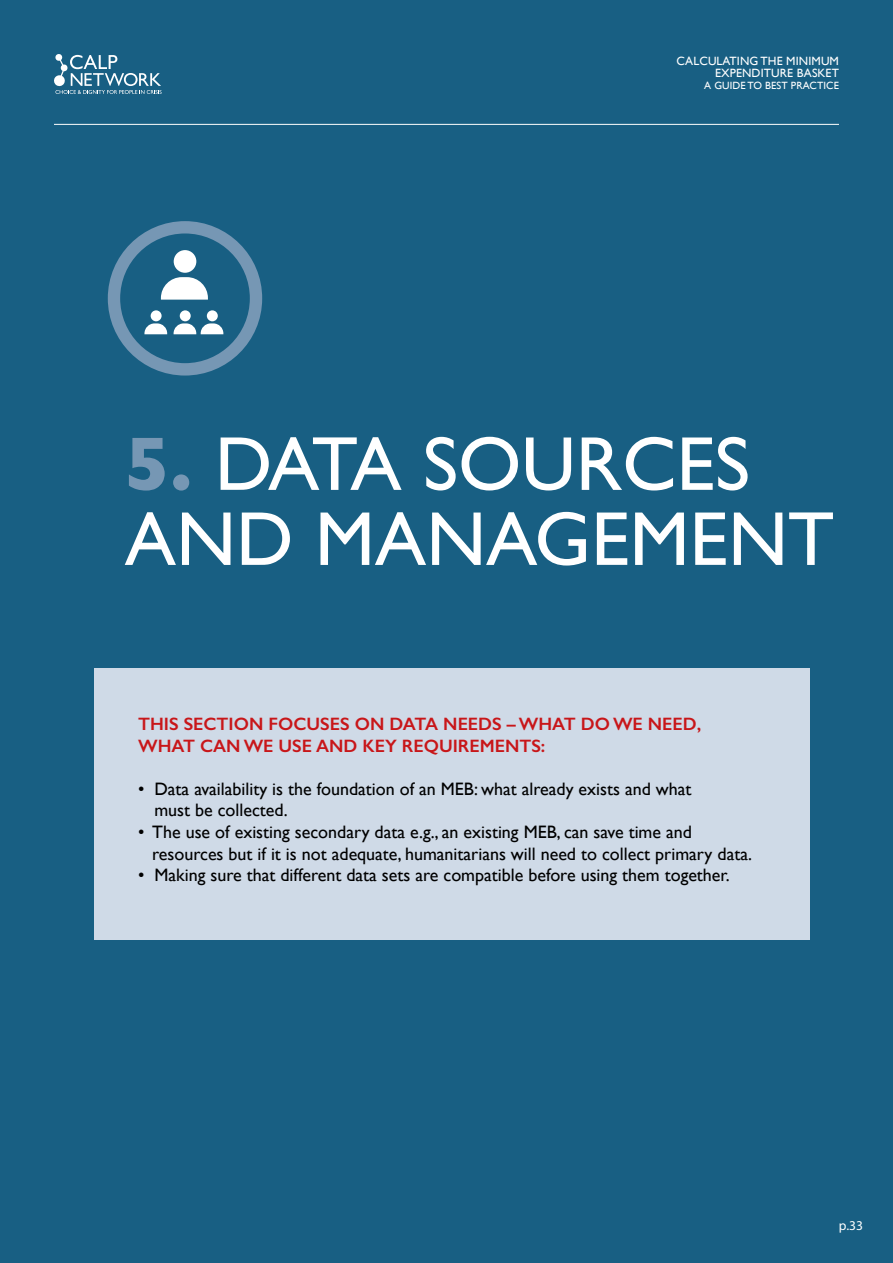
<style>
.page{position:relative;width:893px;height:1263px;background:#185f83}
.page>*{position:absolute;margin:0;border:0;box-sizing:border-box;transform-origin:0 0}
.t1{font:76.8px/75px "Gill Sans";color:#fff}
.t2{font:18px/21.6px "Gill Sans";color:#000}
.t3{font:600 18px/21.6px "Gill Sans";color:#c81619}
.t4{font:13.5px "Myriad Pro";color:#fff}
.t5{font:12px/12px "Gill Sans";letter-spacing:.01em;color:#fff;text-align:right}
.t6{font:10.5px "Gill Sans";letter-spacing:.01em;color:#fff}
.s1{font-weight:700;color:#7697b4}
</style>
<div class="page">
<div style="left:94px;top:668px;width:715px;height:271px;background:#cfdae7"></div>
<svg style="left:108px;top:221px;width:154px;height:154px"></svg>
<svg style="left:54px;top:54px;width:108px;height:40px"></svg>
<hr style="left:54px;top:124px;width:785px;height:1px;background:#fff">
<p class="t5" style="left:676px;top:54px;width:164px">CALCULATING THE MINIMUM<br>EXPENDITURE BASKET</p>
<p class="t6" style="left:704px;top:79px;width:136px">A GUIDE TO BEST PRACTICE</p>
<h1 class="t1" style="left:125px;top:426px;width:711px"><span class="s1">5.</span> DATA SOURCES<br>AND MANAGEMENT</h1>
<p class="t3" style="left:138px;top:713px;width:565px">THIS SECTION FOCUSES ON DATA NEEDS – WHAT DO WE NEED,<br>WHAT CAN WE USE AND KEY REQUIREMENTS:</p>
<p class="t2" style="left:154px;top:778px;width:538px;text-indent:-16px">• Data availability is the foundation of an MEB: what already exists and what must be collected.</p>
<p class="t2" style="left:152px;top:821px;width:601px;text-indent:-14px">• The use of existing secondary data e.g., an existing MEB, can save time and resources but if it is not adequate, humanitarians will need to collect primary data.</p>
<p class="t2" style="left:138px;top:864px;width:593px">• Making sure that different data sets are compatible before using them together.</p>
<p class="t4" style="left:839px;top:1217px;width:26px">p.33</p>
</div>
